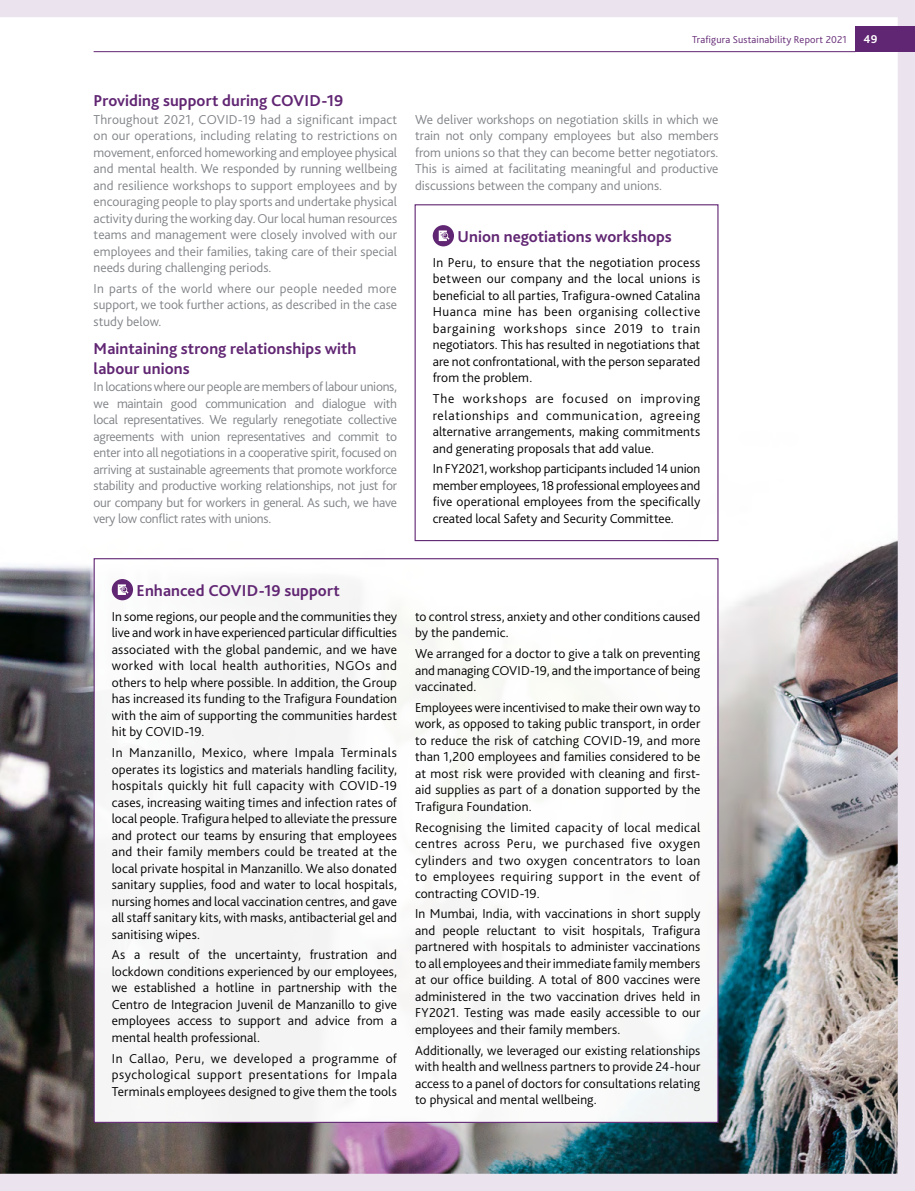
<style>
.page{position:relative;width:915px;height:1191px;background:#fff}
.page>*{position:absolute;margin:0;border:0;box-sizing:border-box;transform-origin:0 0}
.t1{font:700 16.5px/19.5px "Bliss";letter-spacing:.005em;color:#612673}
.t2{font:300 13.5px/16.5px "Bliss";letter-spacing:.005em;color:#000;text-align:justify}
.t3{font:300 13.5px/16.5px "Bliss";color:#808387;text-align:justify}
.t4{font:700 12px "Bliss";color:#fff}
.t5{font:300 10.5px "Bliss";letter-spacing:.015em;color:#612673}
</style>
<div class="page">
<img style="left:0;top:0;width:914px;height:1191px">
<div style="left:94px;top:559px;width:623px;height:563px;background:#fff"></div>
<div style="left:112px;top:579px;width:21px;height:21px;background:#612673;border-radius:50%"></div>
<svg style="left:118px;top:584px;width:10px;height:11px"></svg>
<div style="left:415px;top:205px;width:302px;height:335px;background:#fff"></div>
<div style="left:432px;top:225px;width:22px;height:21px;background:#612673;border-radius:50%"></div>
<svg style="left:438px;top:230px;width:11px;height:11px"></svg>
<div style="left:414px;top:204px;width:304px;height:337px;border:1px solid #612673"></div>
<hr style="left:94px;top:51px;width:761px;height:1px;background:#612673">
<div style="left:855px;top:26px;width:59px;height:26px;background:#612673"></div>
<p class="t5" style="left:691px;top:33px;width:156px">Trafigura Sustainability Report 2021</p>
<p class="t4" style="left:863px;top:31px;width:15px">49</p>
<p class="t1" style="left:94px;top:91px;width:251px">Providing support during COVID-19</p>
<p class="t3" style="left:94px;top:111px;width:305px">Throughout 2021, COVID-19 had a significant impact on our operations, including relating to restrictions on movement, enforced homeworking and employee physical and mental health. We responded by running wellbeing and resilience workshops to support employees and by encouraging people to play sports and undertake physical activity during the working day. Our local human resources teams and management were closely involved with our employees and their families, taking care of their special needs during challenging periods.</p>
<p class="t3" style="left:94px;top:280px;width:305px">In parts of the world where our people needed more support, we took further actions, as described in the case study below.</p>
<p class="t1" style="left:94px;top:339px;width:264px">Maintaining strong relationships with labour unions</p>
<p class="t3" style="left:94px;top:378px;width:305px">In locations where our people are members of labour unions, we maintain good communication and dialogue with local representatives. We regularly renegotiate collective agreements with union representatives and commit to enter into all negotiations in a cooperative spirit, focused on arriving at sustainable agreements that promote workforce stability and productive working relationships, not just for our company but for workers in general. As such, we have very low conflict rates with unions.</p>
<p class="t3" style="left:415px;top:111px;width:305px">We deliver workshops on negotiation skills in which we train not only company employees but also members from unions so that they can become better negotiators.<br>This is aimed at facilitating meaningful and productive discussions between the company and unions.</p>
<p class="t1" style="left:457px;top:227px;width:216px">Union negotiations workshops</p>
<p class="t2" style="left:432px;top:254px;width:269px">In Peru, to ensure that the negotiation process between our company and the local unions is beneficial to all parties, Trafigura-owned Catalina Huanca mine has been organising collective bargaining workshops since 2019 to train negotiators. This has resulted in negotiations that are not confrontational, with the person separated from the problem.</p>
<p class="t2" style="left:432px;top:390px;width:269px">The workshops are focused on improving relationships and communication, agreeing alternative arrangements, making commitments and generating proposals that add value.</p>
<p class="t2" style="left:432px;top:461px;width:269px">In FY2021, workshop participants included 14 union member employees, 18 professional employees and five operational employees from the specifically created local Safety and Security Committee.</p>
<p class="t1" style="left:136px;top:580px;width:205px">Enhanced COVID-19 support</p>
<p class="t2" style="left:112px;top:608px;width:287px">In some regions, our people and the communities they live and work in have experienced particular difficulties associated with the global pandemic, and we have worked with local health authorities, NGOs and others to help where possible. In addition, the Group has increased its funding to the Trafigura Foundation with the aim of supporting the communities hardest hit by COVID-19.</p>
<p class="t2" style="left:112px;top:744px;width:287px">In Manzanillo, Mexico, where Impala Terminals operates its logistics and materials handling facility, hospitals quickly hit full capacity with COVID-19 cases, increasing waiting times and infection rates of local people. Trafigura helped to alleviate the pressure and protect our teams by ensuring that employees and their family members could be treated at the local private hospital in Manzanillo. We also donated sanitary supplies, food and water to local hospitals, nursing homes and local vaccination centres, and gave all staff sanitary kits, with masks, antibacterial gel and sanitising wipes.</p>
<p class="t2" style="left:112px;top:946px;width:287px">As a result of the uncertainty, frustration and lockdown conditions experienced by our employees, we established a hotline in partnership with the Centro de Integracion Juvenil de Manzanillo to give employees access to support and advice from a mental health professional.</p>
<p class="t2" style="left:112px;top:1050px;width:287px">In Callao, Peru, we developed a programme of psychological support presentations for Impala Terminals employees designed to give them the tools</p>
<p class="t2" style="left:415px;top:608px;width:287px">to control stress, anxiety and other conditions caused by the pandemic.</p>
<p class="t2" style="left:415px;top:645px;width:287px">We arranged for a doctor to give a talk on preventing and managing COVID-19, and the importance of being vaccinated.</p>
<p class="t2" style="left:415px;top:699px;width:287px">Employees were incentivised to make their own way to work, as opposed to taking public transport, in order to reduce the risk of catching COVID-19, and more than 1,200 employees and families considered to be at most risk were provided with cleaning and first&shy;aid supplies as part of a donation supported by the Trafigura Foundation.</p>
<p class="t2" style="left:415px;top:818px;width:287px">Recognising the limited capacity of local medical centres across Peru, we purchased five oxygen cylinders and two oxygen concentrators to loan to employees requiring support in the event of contracting COVID-19.</p>
<p class="t2" style="left:415px;top:905px;width:287px">In Mumbai, India, with vaccinations in short supply and people reluctant to visit hospitals, Trafigura partnered with hospitals to administer vaccinations to all employees and their immediate family members at our office building. A total of 800 vaccines were administered in the two vaccination drives held in FY2021. Testing was made easily accessible to our employees and their family members.</p>
<p class="t2" style="left:415px;top:1041px;width:287px">Additionally, we leveraged our existing relationships with health and wellness partners to provide 24-hour access to a panel of doctors for consultations relating to physical and mental wellbeing.</p>
</div>
